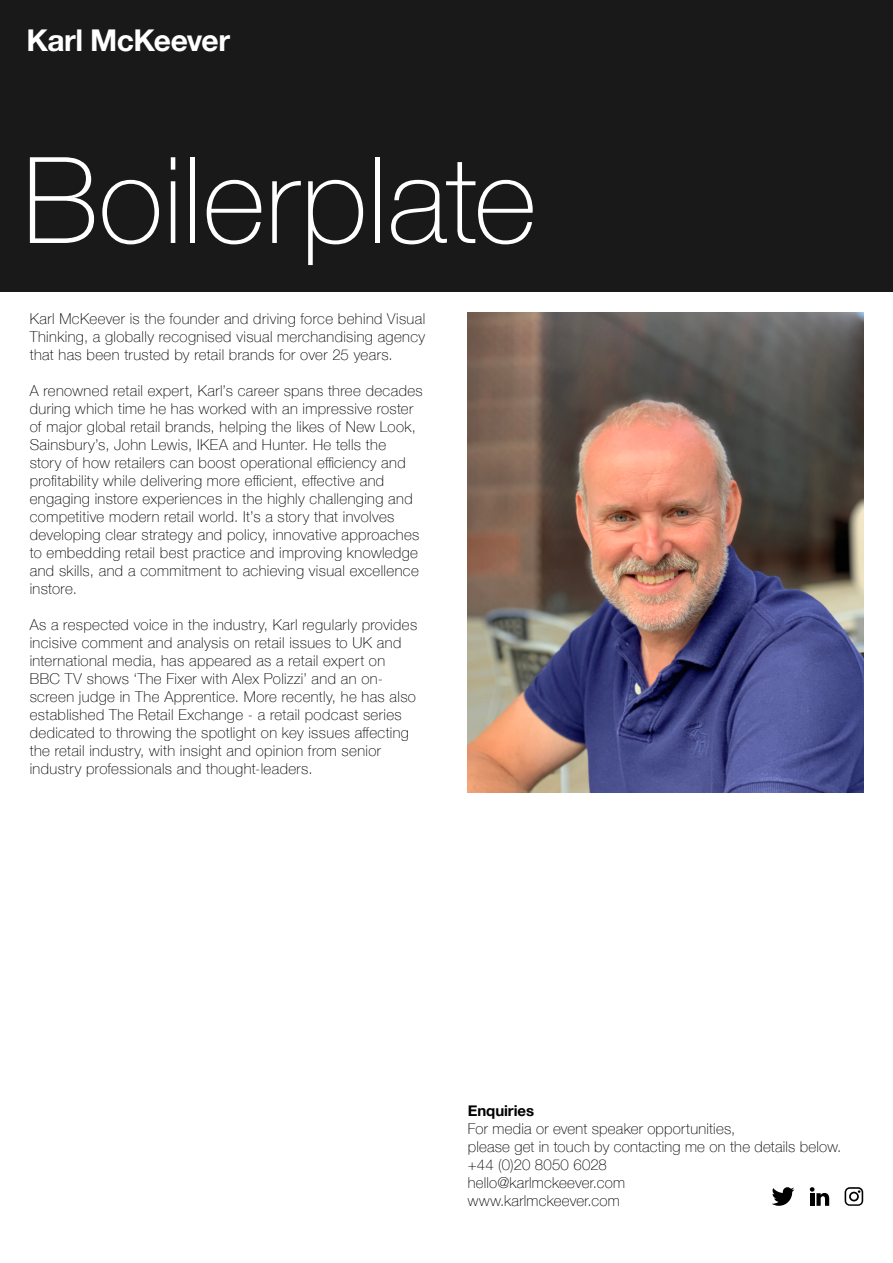
<style>
.page{position:relative;width:893px;height:1263px;background:#fff}
.page>*{position:absolute;margin:0;border:0;box-sizing:border-box;transform-origin:0 0}
.t1{font:100 120px "Helvetica Neue";color:#fff}
.t2{font:700 30px "Helvetica Neue";letter-spacing:-.02em;color:#fff}
.t3{font:100 15px/18px "Helvetica Neue";letter-spacing:.025em;color:#000}
.t4{font:700 15px "Helvetica Neue";letter-spacing:-.005em;color:#000}
</style>
<div class="page">
<div style="left:0;top:0;width:893px;height:291px;background:#191919"></div>
<img style="left:468px;top:313px;width:395px;height:479px">
<svg style="left:810px;top:1187px;width:19px;height:19px"></svg>
<svg style="left:845px;top:1187px;width:18px;height:19px"></svg>
<svg style="left:772px;top:1187px;width:22px;height:19px"></svg>
<h2 class="t2" style="left:26px;top:17px;width:205px">Karl McKeever</h2>
<h1 class="t1" style="left:22px;top:109px;width:516px">Boilerplate</h1>
<p class="t3" style="left:30px;top:309px;width:397px;text-align:justify">Karl McKeever is the founder and driving force behind Visual Thinking, a globally recognised visual merchandising agency that has been trusted by retail brands for over 25 years.</p>
<p class="t3" style="left:30px;top:381px;width:394px">A renowned retail expert, Karl’s career spans three decades during which time he has worked with an impressive roster of major global retail brands, helping the likes of New Look, Sainsbury’s, John Lewis, IKEA and Hunter. He tells the<br>story of how retailers can boost operational efficiency and profitability while delivering more efficient, effective and engaging instore experiences in the highly challenging and competitive modern retail world. It’s a story that involves developing clear strategy and policy, innovative approaches to embedding retail best practice and improving knowledge and skills, and a commitment to achieving visual excellence instore.</p>
<p class="t3" style="left:30px;top:615px;width:389px">As a respected voice in the industry, Karl regularly provides incisive comment and analysis on retail issues to UK and international media, has appeared as a retail expert on BBC TV shows ‘The Fixer with Alex Polizzi’ and an on&shy;screen judge in The Apprentice. More recently, he has also established The Retail Exchange - a retail podcast series dedicated to throwing the spotlight on key issues affecting the retail industry, with insight and opinion from senior industry professionals and thought-leaders.</p>
<p class="t4" style="left:468px;top:1099px;width:68px">Enquiries</p>
<p class="t3" style="left:468px;top:1119px;width:375px">For media or event speaker opportunities,<br>please get in touch by contacting me on the details below. +44 (0)20 8050 6028<br>hello@karlmckeever.com<br>www.karlmckeever.com</p>
</div>
